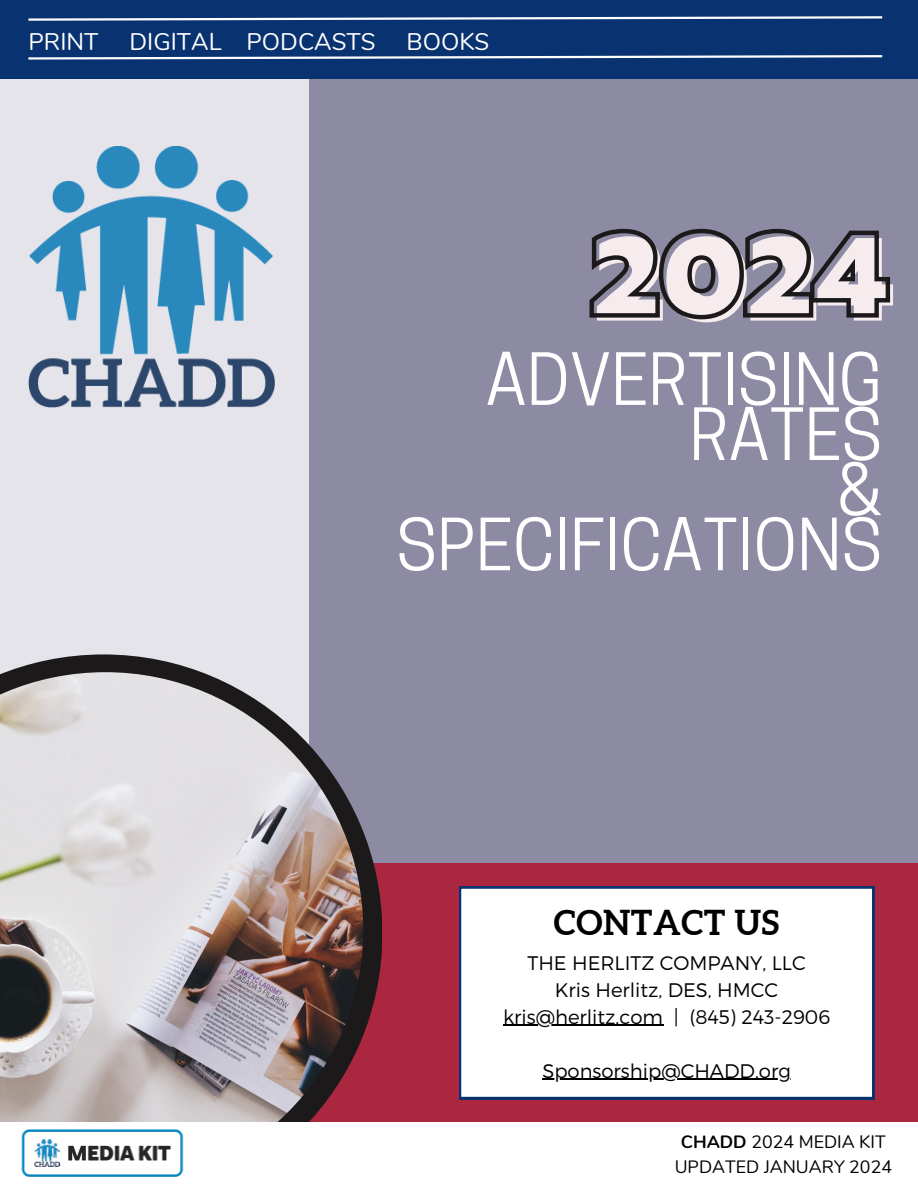
<style>
.page{position:relative;width:918px;height:1188px;background:#8d8aa4}
.page>*{position:absolute;margin:0;border:0;box-sizing:border-box;transform-origin:0 0}
.t1{font:900 118.05px "Prompt";color:#f6ebed}
.t2{font:67.5px/55.2px "Cooper Hewitt";color:#fff;text-align:right}
.t3{font:700 34.35px "Aleo";letter-spacing:.015em;color:#000}
.t4{font:24px "Nunito";color:#fff}
.t5{font:300 19.65px "Montserrat";color:#000}
.t6{font:17.85px/24.8px "Nunito";color:#000;text-align:center}
.s1{font-weight:700}
</style>
<div class="page">
<div style="left:0;top:0;width:309px;height:1188px;background:#e5e4ea"></div>
<div style="left:309px;top:863px;width:609px;height:273px;background:#ab263f"></div>
<svg style="left:6px;top:654px;width:376px;height:382px"></svg>
<img style="left:0;top:672px;width:363px;height:450px">
<img style="left:28px;top:147px;width:247px;height:261px">
<div style="left:0;top:0;width:918px;height:79px;background:#093270"></div>
<svg style="left:28px;top:16px;width:855px;height:5px"></svg>
<svg style="left:28px;top:55px;width:855px;height:5px"></svg>
<div style="left:459px;top:887px;width:415px;height:212px;background:#fff"></div>
<img style="left:0;top:1122px;width:209px;height:66px">
<div style="left:209px;top:1122px;width:709px;height:66px;background:#fff"></div>
<svg style="left:589px;top:228px;width:302px;height:92px"></svg>
<hr style="left:503px;top:1025px;width:160px;height:1px;background:#000">
<hr style="left:542px;top:1079px;width:249px;height:1px;background:#000">
<h3 class="t4" style="left:28px;top:25px;width:72px">PRINT</h3>
<h3 class="t4" style="left:130px;top:25px;width:248px">DIGITAL PODCASTS</h3>
<h3 class="t4" style="left:407px;top:25px;width:84px">BOOKS</h3>
<h1 class="t1" style="left:595px;top:192px;width:299px">2024</h1>
<p class="t2" style="left:396px;top:360px;width:487px">ADVERTISING<br>RATES<br>&amp;<br>SPECIFICATIONS</p>
<p class="t3" style="left:554px;top:903px;width:227px">CONTACT US</p>
<p class="t5" style="left:527px;top:950px;width:280px">THE HERLITZ COMPANY, LLC</p>
<p class="t5" style="left:555px;top:977px;width:225px">Kris Herlitz, DES, HMCC</p>
<p class="t5" style="left:503px;top:1004px;width:329px">kris@herlitz.com | (845) 243-2906</p>
<p class="t5" style="left:542px;top:1058px;width:250px">Sponsorship@CHADD.org</p>
<h5 class="t6" style="left:675px;top:1130px;width:219px"><span class="s1">CHADD</span> 2024 MEDIA KIT<br>UPDATED JANUARY 2024</h5>
</div>
